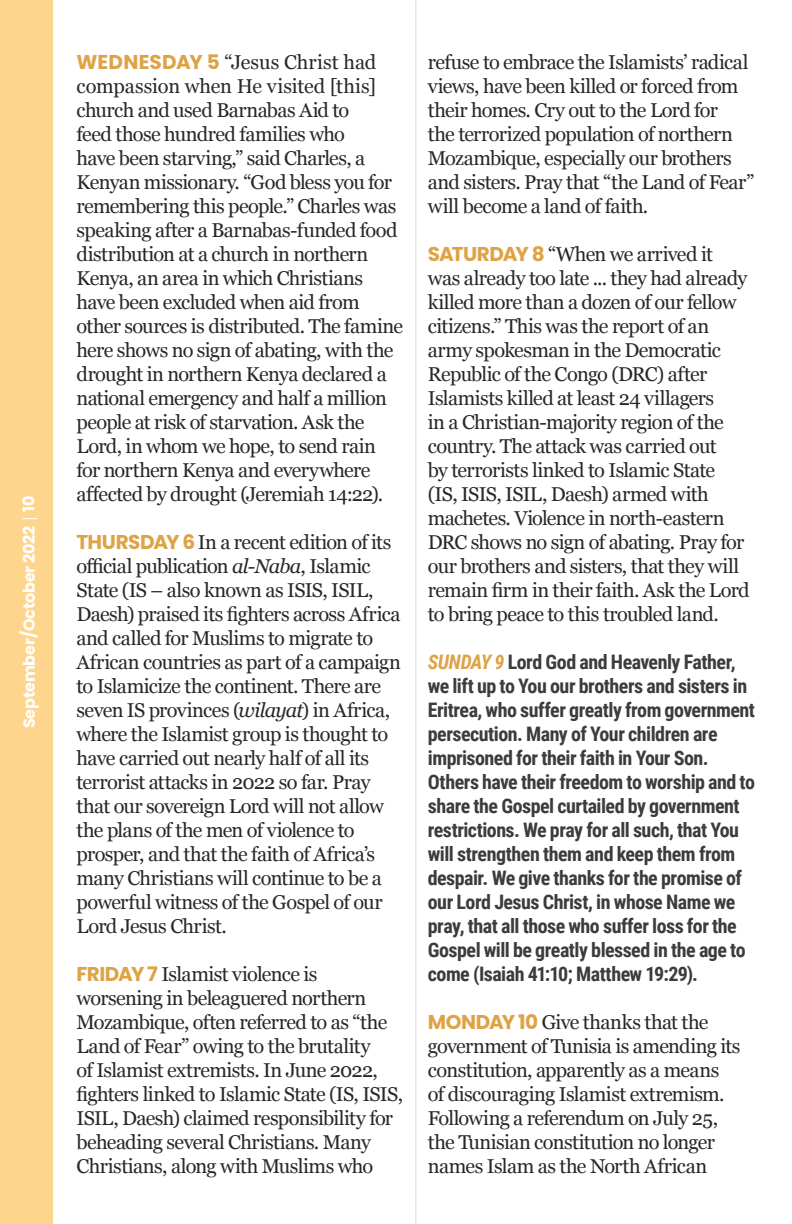
<style>
.page{position:relative;width:792px;height:1224px;background:#fff}
.page>*{position:absolute;margin:0;border:0;box-sizing:border-box;transform-origin:0 0}
.t1{font:20px/24px "Georgia";letter-spacing:-.03em;color:#282827}
.t2{font:700 20px/24px "Roboto Condensed";letter-spacing:-.025em;color:#3c3c3b}
.t3{font:700 16px "Poppins";letter-spacing:-.01em;color:#fff}
.s1{font-family:"Poppins";font-weight:700;color:#dea345}
.s2{font-style:italic}
.s3{font-style:italic;color:#dea345}
</style>
<div class="page">
<div style="left:0;top:0;width:53px;height:1224px;background:#fed58d"></div>
<svg style="left:22px;top:518px;width:15px;height:1px"></svg>
<hr style="left:415px;top:0;width:1px;height:1224px;background:#dadada">
<p class="t3" style="left:20px;top:728px;width:234px;rotate:-90deg">September/October 2022 10</p>
<p class="t1" style="left:77px;top:50px;width:328px"><span class="s1">WEDNESDAY 5</span> “Jesus Christ had compassion when He visited [this] church and used Barnabas Aid to<br>feed those hundred families who<br>have been starving,” said Charles, a Kenyan missionary. “God bless you for remembering this people.” Charles was speaking after a Barnabas-funded food distribution at a church in northern Kenya, an area in which Christians have been excluded when aid from other sources is distributed. The famine here shows no sign of abating, with the drought in northern Kenya declared a national emergency and half a million people at risk of starvation. Ask the Lord, in whom we hope, to send rain for northern Kenya and everywhere affected by drought (Jeremiah 14:22).</p>
<p class="t1" style="left:77px;top:530px;width:326px"><span class="s1">THURSDAY 6</span> In a recent edition of its official publication <span class="s2">al-Naba</span>, Islamic State (IS – also known as ISIS, ISIL, Daesh) praised its fighters across Africa and called for Muslims to migrate to African countries as part of a campaign to Islamicize the continent. There are seven IS provinces (<span class="s2">wilayat</span>) in Africa, where the Islamist group is thought to have carried out nearly half of all its terrorist attacks in 2022 so far. Pray that our sovereign Lord will not allow the plans of the men of violence to prosper, and that the faith of Africa’s many Christians will continue to be a powerful witness of the Gospel of our Lord Jesus Christ.</p>
<p class="t1" style="left:77px;top:962px;width:328px"><span class="s1">FRIDAY 7</span> Islamist violence is worsening in beleaguered northern Mozambique, often referred to as “the Land of Fear” owing to the brutality<br>of Islamist extremists. In June 2022, fighters linked to Islamic State (IS, ISIS, ISIL, Daesh) claimed responsibility for beheading several Christians. Many Christians, along with Muslims who</p>
<p class="t1" style="left:428px;top:50px;width:328px">refuse to embrace the Islamists’ radical views, have been killed or forced from their homes. Cry out to the Lord for<br>the terrorized population of northern Mozambique, especially our brothers and sisters. Pray that “the Land of Fear” will become a land of faith.</p>
<p class="t1" style="left:428px;top:242px;width:323px"><span class="s1">SATURDAY 8</span> “When we arrived it was already too late ... they had already killed more than a dozen of our fellow citizens.” This was the report of an army spokesman in the Democratic Republic of the Congo (DRC) after Islamists killed at least 24 villagers<br>in a Christian-majority region of the country. The attack was carried out<br>by terrorists linked to Islamic State (IS, ISIS, ISIL, Daesh) armed with machetes. Violence in north-eastern DRC shows no sign of abating. Pray for our brothers and sisters, that they will remain firm in their faith. Ask the Lord to bring peace to this troubled land.</p>
<p class="t2" style="left:428px;top:650px;width:329px"><span class="s3">SUNDAY 9</span> Lord God and Heavenly Father, we lift up to You our brothers and sisters in Eritrea, who suffer greatly from government persecution. Many of Your children are imprisoned for their faith in Your Son.<br>Others have their freedom to worship and to share the Gospel curtailed by government restrictions. We pray for all such, that You will strengthen them and keep them from despair. We give thanks for the promise of our Lord Jesus Christ, in whose Name we pray, that all those who suffer loss for the Gospel will be greatly blessed in the age to come (Isaiah 41:10; Matthew 19:29).</p>
<p class="t1" style="left:428px;top:1010px;width:314px"><span class="s1">MONDAY 10</span> Give thanks that the government of Tunisia is amending its constitution, apparently as a means of discouraging Islamist extremism.<br>Following a referendum on July 25, the Tunisian constitution no longer names Islam as the North African</p>
</div>
